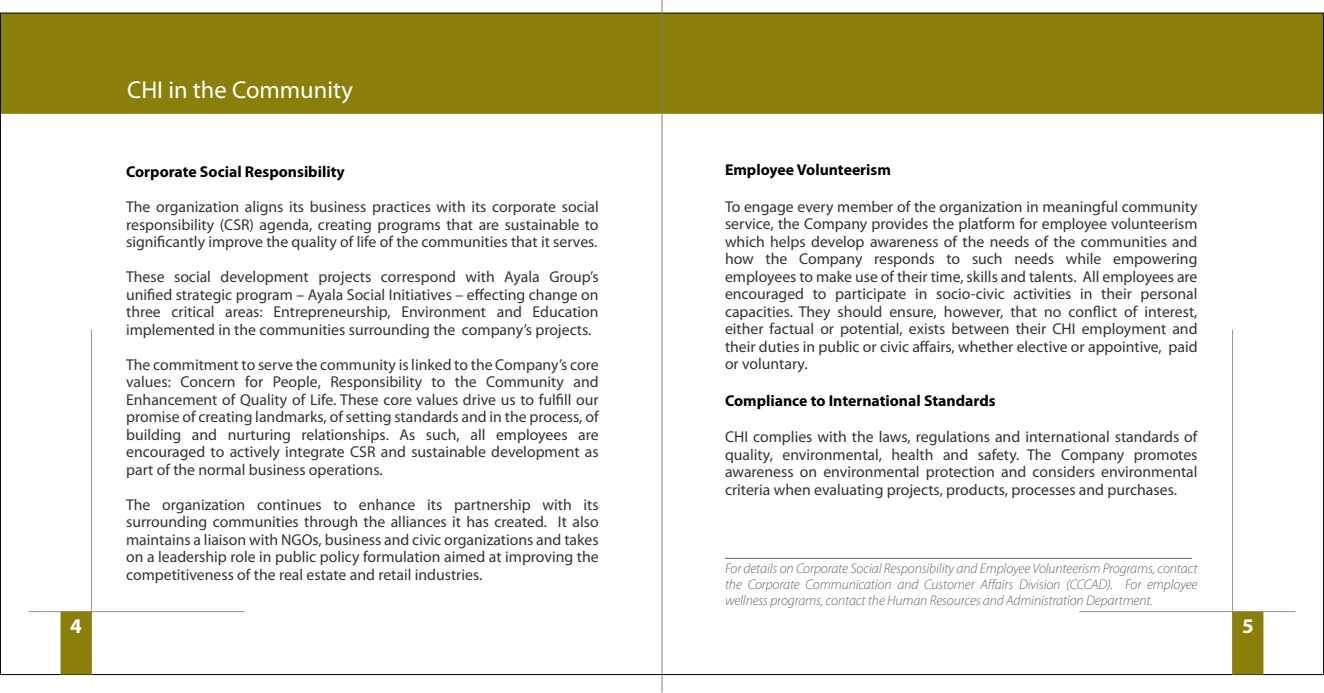
<style>
.page{position:relative;width:1324px;height:693px;background:#fff}
.page>*{position:absolute;margin:0;border:0;box-sizing:border-box;transform-origin:0 0}
.t1{font:24.5px "Myriad Pro";color:#fff}
.t2{font:700 21px "Myriad Pro";color:#fff}
.t3{font:15.75px/17.5px "Myriad Pro";color:#333;text-align:justify}
.t4{font:700 15.75px "Myriad Pro";color:#000}
.t5{font:italic 300 14px/15.8px "Myriad Pro";letter-spacing:-.01em;color:#666;text-align:justify}
</style>
<div class="page">
<div style="left:0;top:13px;width:1323px;height:101px;background:#8a7f09"></div>
<svg style="left:661px;top:0;width:2px;height:693px"></svg>
<svg style="left:28px;top:329px;width:217px;height:346px"></svg>
<div style="left:61px;top:612px;width:31px;height:63px;background:#8a7f09"></div>
<svg style="left:724px;top:329px;width:572px;height:346px"></svg>
<h1 class="t1" style="left:127px;top:76px;width:227px">CHI in the Community</h1>
<p class="t4" style="left:126px;top:163px;width:220px">Corporate Social Responsibility</p>
<p class="t3" style="left:126px;top:198px;width:474px">The organization aligns its business practices with its corporate social responsibility (CSR) agenda, creating programs that are sustainable to significantly improve the quality of life of the communities that it serves.</p>
<p class="t3" style="left:126px;top:268px;width:474px">These social development projects correspond with Ayala Group’s unified strategic program – Ayala Social Initiatives – effecting change on three critical areas: Entrepreneurship, Environment and Education implemented in the communities surrounding the company’s projects.</p>
<p class="t3" style="left:126px;top:356px;width:474px">The commitment to serve the community is linked to the Company’s core values: Concern for People, Responsibility to the Community and Enhancement of Quality of Life. These core values drive us to fulfill our promise of creating landmarks, of setting standards and in the process, of building and nurturing relationships. As such, all employees are encouraged to actively integrate CSR and sustainable development as part of the normal business operations.</p>
<p class="t3" style="left:126px;top:496px;width:474px">The organization continues to enhance its partnership with its surrounding communities through the alliances it has created. It also maintains a liaison with NGOs, business and civic organizations and takes on a leadership role in public policy formulation aimed at improving the competitiveness of the real estate and retail industries.</p>
<p class="t4" style="left:725px;top:161px;width:167px">Employee Volunteerism</p>
<p class="t3" style="left:725px;top:198px;width:474px">To engage every member of the organization in meaningful community service, the Company provides the platform for employee volunteerism which helps develop awareness of the needs of the communities and how the Company responds to such needs while empowering employees to make use of their time, skills and talents. All employees are encouraged to participate in socio-civic activities in their personal capacities. They should ensure, however, that no conflict of interest, either factual or potential, exists between their CHI employment and their duties in public or civic affairs, whether elective or appointive, paid or voluntary.</p>
<p class="t4" style="left:725px;top:391px;width:272px">Compliance to International Standards</p>
<p class="t3" style="left:725px;top:428px;width:474px">CHI complies with the laws, regulations and international standards of quality, environmental, health and safety. The Company promotes awareness on environmental protection and considers environmental criteria when evaluating projects, products, processes and purchases.</p>
<p class="t5" style="left:725px;top:561px;width:474px">For details on Corporate Social Responsibility and Employee Volunteerism Programs, contact the Corporate Communication and Customer Affairs Division (CCCAD). For employee wellness programs, contact the Human Resources and Administration Department.</p>
<h2 class="t2" style="left:70px;top:614px;width:13px">4</h2>
<h2 class="t2" style="left:1242px;top:614px;width:13px">5</h2>
</div>
